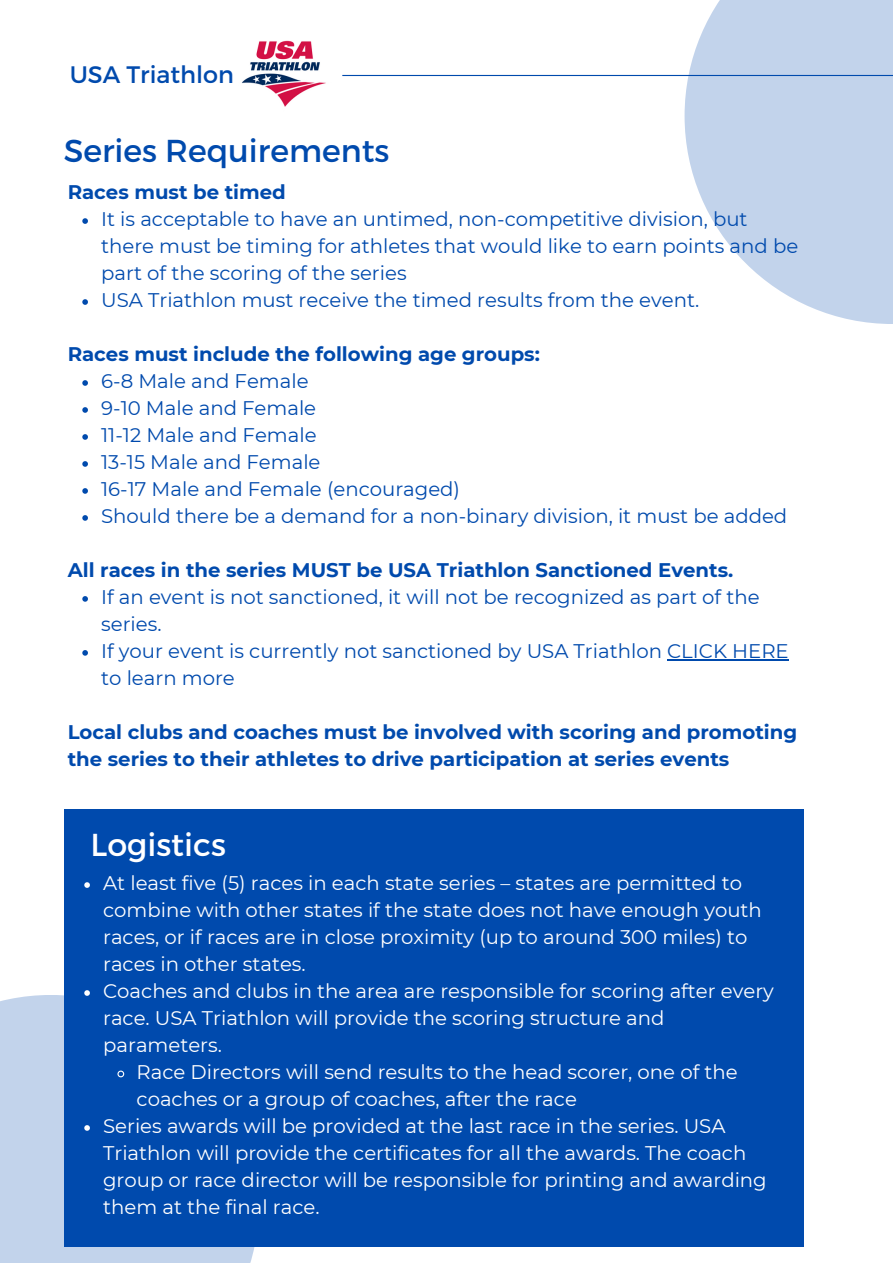
<style>
.page{position:relative;width:893px;height:1264px;background:#fff}
.page>*{position:absolute;margin:0;border:0;box-sizing:border-box;transform-origin:0 0}
.t1{font:31.65px "Montserrat";color:#004aad}
.t2{font:31.65px "Montserrat";color:#fff}
.t3{font:23.85px "Montserrat";color:#004aad}
.t4{font:19.65px/27px "Montserrat";color:#fff}
.t5{font:19.65px/27px "Montserrat";color:#004aad}
.t6{font:700 19.65px/27px "Montserrat";color:#004aad}
</style>
<div class="page">
<svg style="left:684px;top:0;width:208px;height:324px;fill:#c2d3eb"></svg>
<div style="left:0;top:994px;width:259px;height:268px;background:#c2d3eb"></div>
<div style="left:64px;top:809px;width:739px;height:437px;background:#004aad"></div>
<svg style="left:84px;top:882px;width:6px;height:5px"></svg>
<svg style="left:84px;top:990px;width:6px;height:5px"></svg>
<svg style="left:117px;top:1070px;width:8px;height:8px"></svg>
<svg style="left:84px;top:1125px;width:6px;height:5px"></svg>
<hr style="left:342px;top:75px;width:550px;height:1px;background:#004aad">
<svg style="left:82px;top:218px;width:6px;height:6px"></svg>
<svg style="left:82px;top:299px;width:6px;height:6px"></svg>
<svg style="left:82px;top:380px;width:6px;height:6px"></svg>
<svg style="left:82px;top:407px;width:6px;height:6px"></svg>
<svg style="left:82px;top:434px;width:6px;height:6px"></svg>
<svg style="left:82px;top:461px;width:6px;height:6px"></svg>
<svg style="left:82px;top:488px;width:6px;height:6px"></svg>
<svg style="left:82px;top:515px;width:6px;height:5px"></svg>
<svg style="left:82px;top:596px;width:6px;height:5px"></svg>
<svg style="left:82px;top:650px;width:6px;height:5px"></svg>
<hr style="left:667px;top:659px;width:121px;height:1px;background:#004aad">
<img style="left:242px;top:40px;width:84px;height:67px">
<p class="t3" style="left:70px;top:59px;width:166px">USA Triathlon</p>
<p class="t1" style="left:64px;top:130px;width:327px">Series Requirements</p>
<p class="t6" style="left:68px;top:178px;width:220px">Races must be timed</p>
<p class="t5" style="left:101px;top:205px;width:698px">It is acceptable to have an untimed, non-competitive division, but there must be timing for athletes that would like to earn points and be part of the scoring of the series</p>
<p class="t5" style="left:101px;top:286px;width:599px">USA Triathlon must receive the timed results from the event.</p>
<p class="t6" style="left:68px;top:340px;width:473px">Races must include the following age groups:</p>
<p class="t5" style="left:101px;top:367px;width:209px">6-8 Male and Female</p>
<p class="t5" style="left:101px;top:394px;width:216px">9-10 Male and Female</p>
<p class="t5" style="left:101px;top:421px;width:217px">11-12 Male and Female</p>
<p class="t5" style="left:101px;top:448px;width:221px">13-15 Male and Female</p>
<p class="t5" style="left:101px;top:475px;width:360px">16-17 Male and Female (encouraged)</p>
<p class="t5" style="left:101px;top:502px;width:687px">Should there be a demand for a non-binary division, it must be added</p>
<p class="t6" style="left:68px;top:556px;width:667px">All races in the series MUST be USA Triathlon Sanctioned Events.</p>
<p class="t5" style="left:101px;top:583px;width:659px">If an event is not sanctioned, it will not be recognized as part of the series.</p>
<p class="t5" style="left:101px;top:637px;width:689px">If your event is currently not sanctioned by USA Triathlon CLICK HERE to learn more</p>
<p class="t6" style="left:68px;top:718px;width:731px">Local clubs and coaches must be involved with scoring and promoting the series to their athletes to drive participation at series events</p>
<p class="t2" style="left:90px;top:824px;width:137px">Logistics</p>
<p class="t4" style="left:103px;top:869px;width:660px">At least five (5) races in each state series – states are permitted to combine with other states if the state does not have enough youth races, or if races are in close proximity (up to around 300 miles) to races in other states.</p>
<p class="t4" style="left:103px;top:977px;width:672px">Coaches and clubs in the area are responsible for scoring after every race. USA Triathlon will provide the scoring structure and parameters.</p>
<p class="t4" style="left:137px;top:1058px;width:602px">Race Directors will send results to the head scorer, one of the coaches or a group of coaches, after the race</p>
<p class="t4" style="left:103px;top:1112px;width:665px">Series awards will be provided at the last race in the series. USA Triathlon will provide the certificates for all the awards. The coach group or race director will be responsible for printing and awarding them at the final race.</p>
</div>
